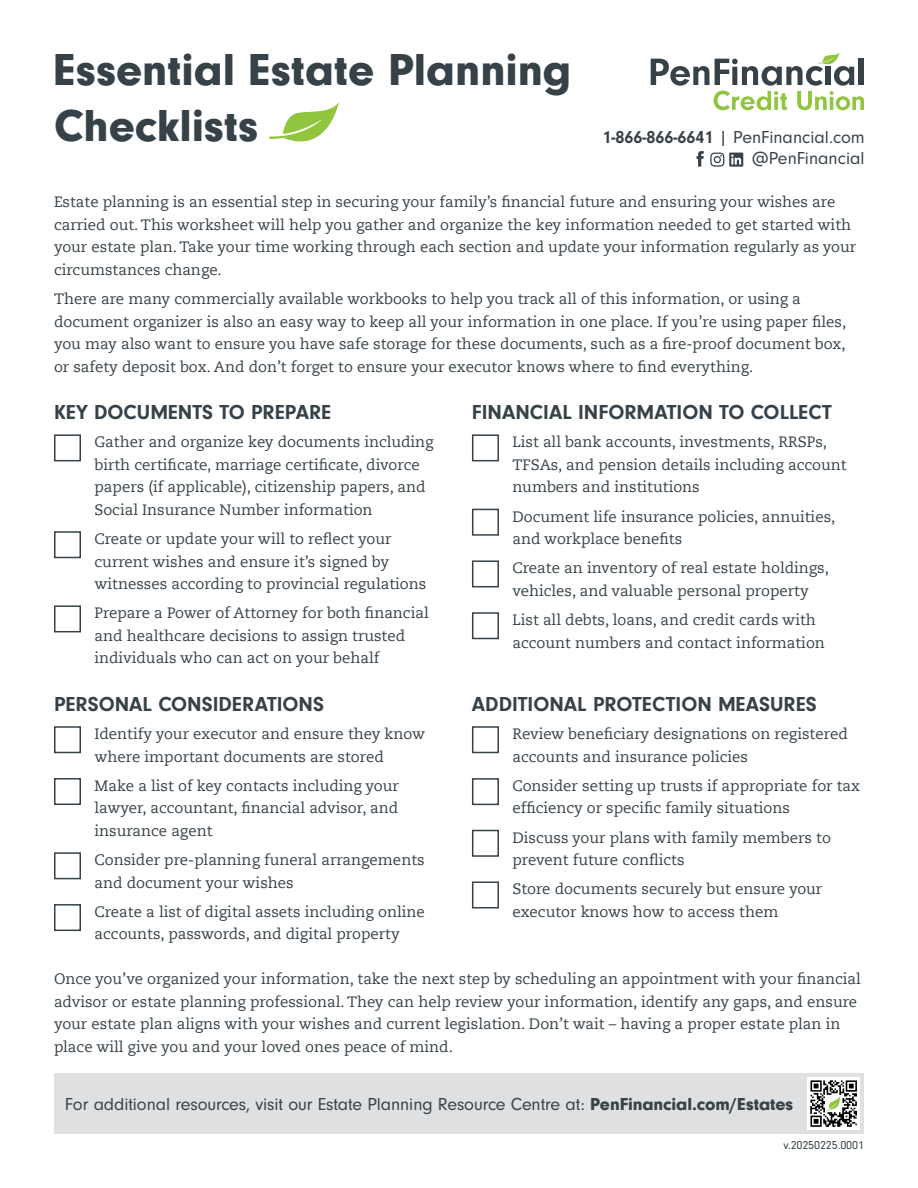
<style>
.page{position:relative;width:918px;height:1188px;background:#fff}
.page>*{position:absolute;margin:0;border:0;box-sizing:border-box;transform-origin:0 0}
.t1{font:900 46.5px/55.8px "Neuzeit Gro";color:#364248}
.t2{font:700 21px "Neuzeit Gro";color:#364248}
.t3{font:18px "Neuzeit Gro";letter-spacing:-.005em;color:#364248}
.t4{font:15px/22.5px "Caecilia LT Pro 55 Roman";color:#364248}
.t5{font:12px "Neuzeit Gro";letter-spacing:-.01em;color:#364248}
.s1{font-weight:700}
.s2{font-weight:900}
</style>
<div class="page">
<svg style="left:269px;top:102px;width:70px;height:40px"></svg>
<svg style="left:651px;top:52px;width:213px;height:58px"></svg>
<div style="left:54px;top:434px;width:27px;height:27px;border:2px solid #364248"></div>
<div style="left:54px;top:726px;width:27px;height:27px;border:2px solid #364248"></div>
<div style="left:54px;top:531px;width:27px;height:27px;border:2px solid #364248"></div>
<div style="left:54px;top:852px;width:27px;height:27px;border:2px solid #364248"></div>
<div style="left:54px;top:778px;width:27px;height:27px;border:2px solid #364248"></div>
<div style="left:54px;top:605px;width:27px;height:27px;border:2px solid #364248"></div>
<div style="left:54px;top:904px;width:27px;height:27px;border:2px solid #364248"></div>
<div style="left:472px;top:434px;width:27px;height:27px;border:2px solid #364248"></div>
<div style="left:472px;top:726px;width:27px;height:27px;border:2px solid #364248"></div>
<div style="left:472px;top:509px;width:27px;height:27px;border:2px solid #364248"></div>
<div style="left:472px;top:778px;width:27px;height:27px;border:2px solid #364248"></div>
<div style="left:472px;top:560px;width:27px;height:27px;border:2px solid #364248"></div>
<div style="left:472px;top:830px;width:27px;height:27px;border:2px solid #364248"></div>
<div style="left:472px;top:612px;width:27px;height:27px;border:2px solid #364248"></div>
<div style="left:472px;top:881px;width:27px;height:27px;border:2px solid #364248"></div>
<div style="left:54px;top:1073px;width:810px;height:61px;background:#dee0e1"></div>
<svg style="left:696px;top:151px;width:8px;height:16px"></svg>
<svg style="left:710px;top:153px;width:33px;height:14px"></svg>
<div style="left:807px;top:1077px;width:53px;height:53px;background:#fff"></div>
<svg style="left:810px;top:1080px;width:47px;height:47px"></svg>
<h1 class="t1" style="left:54px;top:42px;width:519px">Essential Estate Planning<br>Checklists</h1>
<p class="t3" style="left:602px;top:127px;width:264px"><span class="s1">1-866-866-6641</span> | PenFinancial.com</p>
<p class="t3" style="left:752px;top:149px;width:114px">@PenFinancial</p>
<p class="t4" style="left:54px;top:191px;width:804px">Estate planning is an essential step in securing your family’s financial future and ensuring your wishes are carried out. This worksheet will help you gather and organize the key information needed to get started with your estate plan. Take your time working through each section and update your information regularly as your circumstances change.</p>
<p class="t4" style="left:54px;top:287px;width:794px">There are many commercially available workbooks to help you track all of this information, or using a document organizer is also an easy way to keep all your information in one place. If you’re using paper files, you may also want to ensure you have safe storage for these documents, such as a fire-proof document box, or safety deposit box. And don’t forget to ensure your executor knows where to find everything.</p>
<h2 class="t2" style="left:54px;top:400px;width:279px">KEY DOCUMENTS TO PREPARE</h2>
<p class="t4" style="left:94px;top:431px;width:341px">Gather and organize key documents including birth certificate, marriage certificate, divorce papers (if applicable), citizenship papers, and Social Insurance Number information</p>
<p class="t4" style="left:94px;top:527px;width:333px">Create or update your will to reflect your current wishes and ensure it’s signed by witnesses according to provincial regulations</p>
<p class="t4" style="left:94px;top:602px;width:336px">Prepare a Power of Attorney for both financial and healthcare decisions to assign trusted individuals who can act on your behalf</p>
<h2 class="t2" style="left:54px;top:692px;width:272px">PERSONAL CONSIDERATIONS</h2>
<p class="t4" style="left:94px;top:722px;width:332px">Identify your executor and ensure they know where important documents are stored</p>
<p class="t4" style="left:94px;top:774px;width:306px;text-align:justify">Make a list of key contacts including your lawyer, accountant, financial advisor, and insurance agent</p>
<p class="t4" style="left:94px;top:848px;width:332px">Consider pre-planning funeral arrangements and document your wishes</p>
<p class="t4" style="left:94px;top:900px;width:332px">Create a list of digital assets including online accounts, passwords, and digital property</p>
<h2 class="t2" style="left:472px;top:400px;width:362px">FINANCIAL INFORMATION TO COLLECT</h2>
<p class="t4" style="left:512px;top:431px;width:336px">List all bank accounts, investments, RRSPs,<br>TFSAs, and pension details including account numbers and institutions</p>
<p class="t4" style="left:512px;top:505px;width:324px">Document life insurance policies, annuities, and workplace benefits</p>
<p class="t4" style="left:512px;top:557px;width:318px">Create an inventory of real estate holdings, vehicles, and valuable personal property</p>
<p class="t4" style="left:512px;top:608px;width:314px">List all debts, loans, and credit cards with account numbers and contact information</p>
<h2 class="t2" style="left:472px;top:692px;width:346px">ADDITIONAL PROTECTION MEASURES</h2>
<p class="t4" style="left:512px;top:722px;width:337px">Review beneficiary designations on registered accounts and insurance policies</p>
<p class="t4" style="left:512px;top:774px;width:349px">Consider setting up trusts if appropriate for tax efficiency or specific family situations</p>
<p class="t4" style="left:512px;top:826px;width:320px">Discuss your plans with family members to prevent future conflicts</p>
<p class="t4" style="left:512px;top:878px;width:311px">Store documents securely but ensure your executor knows how to access them</p>
<p class="t4" style="left:54px;top:968px;width:808px">Once you’ve organized your information, take the next step by scheduling an appointment with your financial advisor or estate planning professional. They can help review your information, identify any gaps, and ensure your estate plan aligns with your wishes and current legislation. Don’t wait – having a proper estate plan in place will give you and your loved ones peace of mind.</p>
<p class="t3" style="left:65px;top:1094px;width:730px">For additional resources, visit our Estate Planning Resource Centre at: <span class="s2">PenFinancial.com/Estates</span></p>
<p class="t5" style="left:783px;top:1138px;width:82px">v.20250225.0001</p>
</div>
